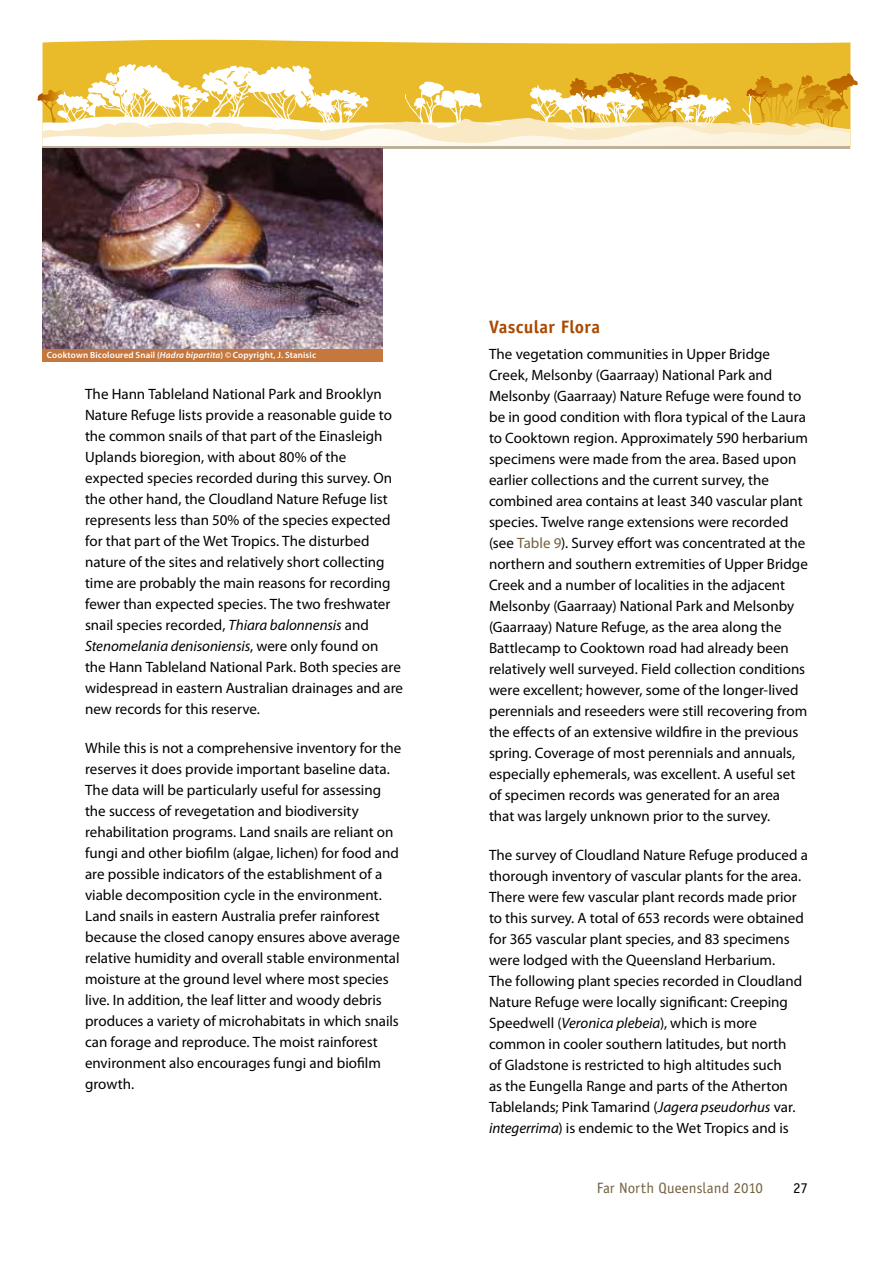
<style>
.page{position:relative;width:893px;height:1263px;background:#fff}
.page>*{position:absolute;margin:0;border:0;box-sizing:border-box;transform-origin:0 0}
.t1{font:700 18px "Officina Sans";letter-spacing:.015em;color:#ab4800}
.t2{font:15px/21px "Myriad Pro";color:#000}
.t3{font:15px "Officina Sans";color:#73603d}
.t4{font:15px "Officina Sans";color:#000}
.t5{font:600 9px "Myriad Pro";letter-spacing:.02em;color:#fff}
.s1{font-style:italic}
.s2{color:#73603d}
</style>
<div class="page">
<svg style="left:43px;top:39px;width:807px;height:24px;background:#ebc245"></svg>
<svg style="left:37px;top:63px;width:821px;height:86px"></svg>
<hr style="left:43px;top:147px;width:807px;height:2px;background:#beb199">
<div style="left:43px;top:349px;width:340px;height:12px;background:#c5783e"></div>
<img style="left:43px;top:149px;width:340px;height:200px">
<p class="t5" style="left:47px;top:350px;width:271px">Cooktown Bicoloured Snail (<span class="s1">Hadra bipartita</span>) © Copyright, J. Stanisic</p>
<p class="t2" style="left:85px;top:383px;width:320px">The Hann Tableland National Park and Brooklyn Nature Refuge lists provide a reasonable guide to the common snails of that part of the Einasleigh Uplands bioregion, with about 80% of the expected species recorded during this survey. On the other hand, the Cloudland Nature Refuge list represents less than 50% of the species expected for that part of the Wet Tropics. The disturbed nature of the sites and relatively short collecting time are probably the main reasons for recording fewer than expected species. The two freshwater snail species recorded, <span class="s1">Thiara balonnensis</span> and <span class="s1">Stenomelania denisoniensis</span>, were only found on<br>the Hann Tableland National Park. Both species are widespread in eastern Australian drainages and are new records for this reserve.</p>
<p class="t2" style="left:85px;top:737px;width:318px">While this is not a comprehensive inventory for the reserves it does provide important baseline data.<br>The data will be particularly useful for assessing the success of revegetation and biodiversity rehabilitation programs. Land snails are reliant on fungi and other biofilm (algae, lichen) for food and are possible indicators of the establishment of a viable decomposition cycle in the environment.<br>Land snails in eastern Australia prefer rainforest because the closed canopy ensures above average relative humidity and overall stable environmental moisture at the ground level where most species live. In addition, the leaf litter and woody debris produces a variety of microhabitats in which snails can forage and reproduce. The moist rainforest environment also encourages fungi and biofilm growth.</p>
<p class="t1" style="left:489px;top:316px;width:112px">Vascular Flora</p>
<p class="t2" style="left:489px;top:343px;width:320px">The vegetation communities in Upper Bridge Creek, Melsonby (Gaarraay) National Park and Melsonby (Gaarraay) Nature Refuge were found to be in good condition with flora typical of the Laura to Cooktown region. Approximately 590 herbarium specimens were made from the area. Based upon earlier collections and the current survey, the combined area contains at least 340 vascular plant species. Twelve range extensions were recorded (see <span class="s2">Table 9</span>). Survey effort was concentrated at the northern and southern extremities of Upper Bridge Creek and a number of localities in the adjacent Melsonby (Gaarraay) National Park and Melsonby (Gaarraay) Nature Refuge, as the area along the Battlecamp to Cooktown road had already been relatively well surveyed. Field collection conditions were excellent; however, some of the longer-lived perennials and reseeders were still recovering from the effects of an extensive wildfire in the previous spring. Coverage of most perennials and annuals, especially ephemerals, was excellent. A useful set of specimen records was generated for an area that was largely unknown prior to the survey.</p>
<p class="t2" style="left:489px;top:844px;width:320px">The survey of Cloudland Nature Refuge produced a thorough inventory of vascular plants for the area.<br>There were few vascular plant records made prior to this survey. A total of 653 records were obtained for 365 vascular plant species, and 83 specimens were lodged with the Queensland Herbarium.<br>The following plant species recorded in Cloudland Nature Refuge were locally significant: Creeping Speedwell (<span class="s1">Veronica plebeia</span>), which is more common in cooler southern latitudes, but north<br>of Gladstone is restricted to high altitudes such<br>as the Eungella Range and parts of the Atherton Tablelands; Pink Tamarind (<span class="s1">Jagera pseudorhus</span> var. <span class="s1">integerrima</span>) is endemic to the Wet Tropics and is</p>
<p class="t3" style="left:597px;top:1179px;width:168px">Far North Queensland 2010</p>
<p class="t4" style="left:793px;top:1179px;width:16px">27</p>
</div>
